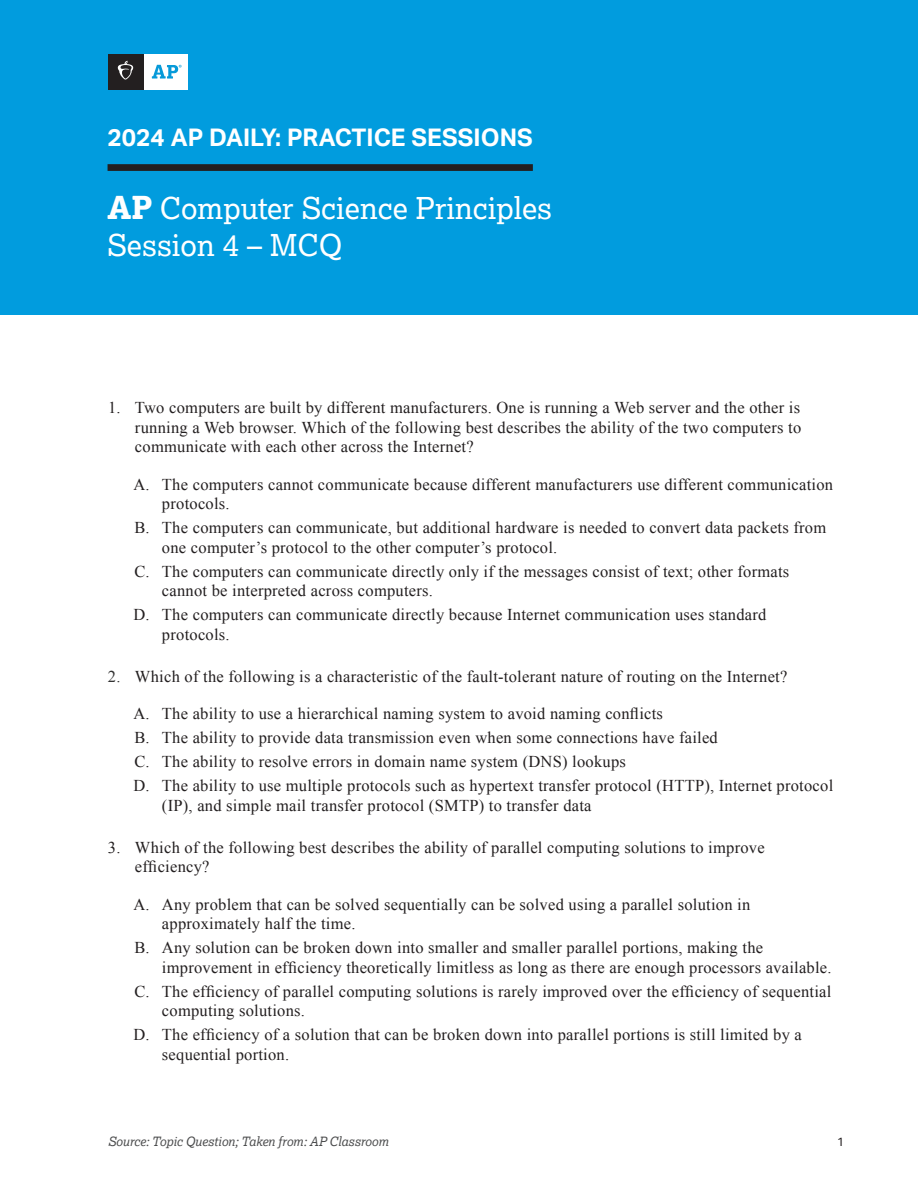
<style>
.page{position:relative;width:918px;height:1188px;background:#fff}
.page>*{position:absolute;margin:0;border:0;box-sizing:border-box;transform-origin:0 0}
.t1{font:30px/36.8px "Lexia";color:#fff}
.t2{font:700 24.3px "Aktiv Grotesk";color:#fff}
.t3{font:16.5px/19.5px "Times New Roman";letter-spacing:.015em;color:#231f20}
.t4{font:italic 12.75px "Lexia";letter-spacing:-.01em;color:#4b4c4d}
.t5{font:12px "Aktiv Grotesk";color:#231f20}
.s1{font-weight:800;font-size:31.5px}
.s2{color:#333}
</style>
<div class="page">
<div style="left:0;top:0;width:918px;height:315px;background:#019cde"></div>
<div style="left:108px;top:164px;width:425px;height:7px;background:#231f20"></div>
<div style="left:143px;top:54px;width:45px;height:36px;background:#fff"></div>
<svg style="left:152px;top:65px;width:30px;height:14px"></svg>
<div style="left:108px;top:54px;width:35px;height:36px;background:#231f20"></div>
<svg style="left:118px;top:61px;width:15px;height:19px"></svg>
<h1 class="t2" style="left:108px;top:124px;width:427px">2024 AP DAILY: PRACTICE SESSIONS</h1>
<h1 class="t1" style="left:108px;top:189px;width:446px"><span class="s1">AP</span> Computer Science Principles<br>Session 4 – MCQ</h1>
<p class="t3" style="left:135px;top:398px;width:668px;text-align:justify;text-indent:-27px">1. Two computers are built by different manufacturers. One is running a Web server and the other is running a Web browser. Which of the following best describes the ability of the two computers to communicate with each other across the Internet?</p>
<p class="t3" style="left:162px;top:474px;width:673px;text-indent:-29px">A. The computers cannot communicate because different manufacturers use different communication protocols.</p>
<p class="t3" style="left:162px;top:518px;width:666px;text-indent:-28px">B. The computers can communicate, but additional hardware is needed to convert data packets from one computer’s protocol to the other computer’s protocol.</p>
<p class="t3" style="left:162px;top:561px;width:629px;text-indent:-28px">C. The computers can communicate directly only if the messages consist of text; other formats cannot be interpreted across computers.</p>
<p class="t3" style="left:162px;top:605px;width:606px;text-indent:-29px">D. The computers can communicate directly because Internet communication uses standard protocols.</p>
<p class="t3" style="left:108px;top:666px;width:681px"><span class="s2">2.</span> Which of the following is a characteristic of the fault-tolerant nature of routing on the Internet?</p>
<p class="t3" style="left:133px;top:704px;width:531px">A. The ability to use a hierarchical naming system to avoid naming conflicts</p>
<p class="t3" style="left:134px;top:728px;width:585px">B. The ability to provide data transmission even when some connections have failed</p>
<p class="t3" style="left:134px;top:752px;width:493px">C. The ability to resolve errors in domain name system (DNS) lookups</p>
<p class="t3" style="left:162px;top:776px;width:673px;text-indent:-29px">D. The ability to use multiple protocols such as hypertext transfer protocol (HTTP), Internet protocol (IP), and simple mail transfer protocol (SMTP) to transfer data</p>
<p class="t3" style="left:135px;top:837px;width:631px;text-indent:-27px">3. Which of the following best describes the ability of parallel computing solutions to improve efficiency?</p>
<p class="t3" style="left:162px;top:894px;width:590px;text-indent:-29px">A. Any problem that can be solved sequentially can be solved using a parallel solution in approximately half the time.</p>
<p class="t3" style="left:162px;top:938px;width:671px;text-indent:-28px">B. Any solution can be broken down into smaller and smaller parallel portions, making the improvement in efficiency theoretically limitless as long as there are enough processors available.</p>
<p class="t3" style="left:162px;top:981px;width:671px;text-indent:-28px">C. The efficiency of parallel computing solutions is rarely improved over the efficiency of sequential computing solutions.</p>
<p class="t3" style="left:162px;top:1025px;width:641px;text-indent:-29px">D. The efficiency of a solution that can be broken down into parallel portions is still limited by a sequential portion.</p>
<p class="t4" style="left:108px;top:1134px;width:282px">Source: Topic Question; Taken from: AP Classroom</p>
<p class="t5" style="left:837px;top:1135px;width:9px">1</p>
</div>
